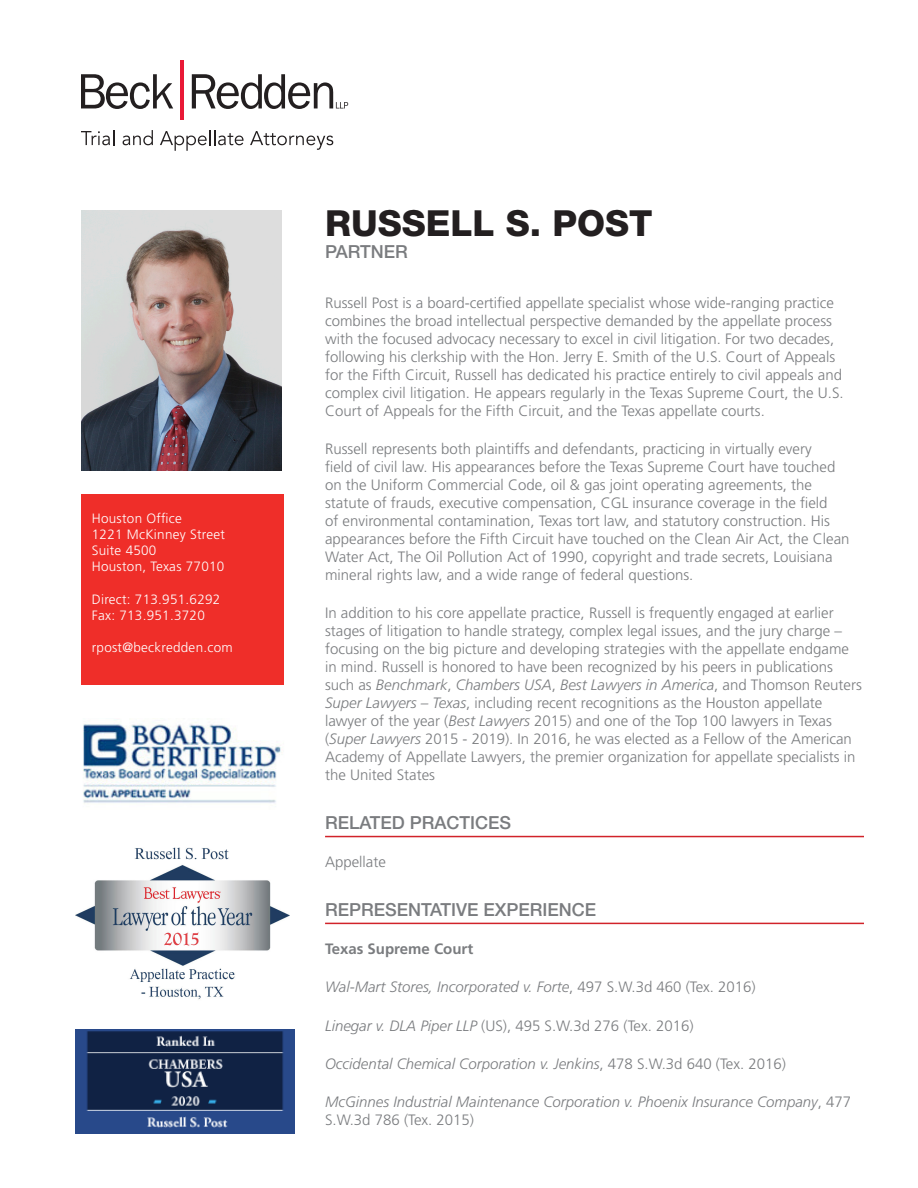
<style>
.page{position:relative;width:918px;height:1188px;background:#fff}
.page>*{position:absolute;margin:0;border:0;box-sizing:border-box;transform-origin:0 0}
.Main_Name{font:800 36px "Helvetica Neue LT Std";color:#231f20}
.Sub_Heads_with_Rule{font:500 18px "Helvetica Neue LT Std";color:#7a7c7f}
.Main_Body_Txt{font:300 15px/18px "Frutiger LT Std";color:#7a7c7f}
.Main_Body_Txt-2{font:italic 300 15px/18px "Frutiger LT Std";color:#7a7c7f}
.Main_Body_Txt-3{font:700 15px "Frutiger LT Std";color:#7a7c7f}
.Address_Info{font:300 13.5px/16.2px "Frutiger LT Std";letter-spacing:.02em;color:#fff}
.s1{font-style:italic}
.s2{font-style:normal}
</style>
<div class="page">
<hr style="left:180px;top:61px;width:4px;height:59px;background:#e91936">
<svg style="left:81px;top:74px;width:92px;height:35px"></svg>
<svg style="left:192px;top:74px;width:156px;height:35px"></svg>
<svg style="left:81px;top:130px;width:33px;height:15px"></svg>
<svg style="left:123px;top:130px;width:30px;height:15px"></svg>
<svg style="left:160px;top:130px;width:84px;height:21px"></svg>
<svg style="left:250px;top:131px;width:83px;height:19px"></svg>
<div style="left:81px;top:494px;width:203px;height:191px;background:#ef2e29"></div>
<hr style="left:325px;top:836px;width:539px;height:1px;background:#d1232a">
<hr style="left:325px;top:923px;width:539px;height:1px;background:#d1232a">
<img style="left:83px;top:724px;width:198px;height:79px">
<img style="left:81px;top:210px;width:201px;height:261px">
<img style="left:75px;top:847px;width:214px;height:153px">
<img style="left:75px;top:1029px;width:220px;height:105px">
<p class="Address_Info" style="left:92px;top:510px;width:92px">Houston Office</p>
<p class="Address_Info" style="left:92px;top:526px;width:135px">1221 McKinney Street</p>
<p class="Address_Info" style="left:92px;top:543px;width:134px">Suite 4500<br>Houston, Texas 77010</p>
<p class="Address_Info" style="left:92px;top:591px;width:130px">Direct: 713.951.6292<br>Fax: 713.951.3720</p>
<p class="Address_Info" style="left:92px;top:640px;width:142px">rpost@beckredden.com</p>
<p class="Main_Name" style="left:325px;top:202px;width:329px">RUSSELL S. POST</p>
<p class="Sub_Heads_with_Rule" style="left:325px;top:241px;width:84px">PARTNER</p>
<p class="Main_Body_Txt" style="left:325px;top:294px;width:520px">Russell Post is a board-certified appellate specialist whose wide-ranging practice combines the broad intellectual perspective demanded by the appellate process with the focused advocacy necessary to excel in civil litigation. For two decades, following his clerkship with the Hon. Jerry E. Smith of the U.S. Court of Appeals for the Fifth Circuit, Russell has dedicated his practice entirely to civil appeals and complex civil litigation. He appears regularly in the Texas Supreme Court, the U.S.<br>Court of Appeals for the Fifth Circuit, and the Texas appellate courts.</p>
<p class="Main_Body_Txt" style="left:325px;top:440px;width:526px">Russell represents both plaintiffs and defendants, practicing in virtually every<br>field of civil law. His appearances before the Texas Supreme Court have touched on the Uniform Commercial Code, oil &amp; gas joint operating agreements, the statute of frauds, executive compensation, CGL insurance coverage in the field<br>of environmental contamination, Texas tort law, and statutory construction. His appearances before the Fifth Circuit have touched on the Clean Air Act, the Clean Water Act, The Oil Pollution Act of 1990, copyright and trade secrets, Louisiana mineral rights law, and a wide range of federal questions.</p>
<p class="Main_Body_Txt" style="left:325px;top:604px;width:538px">In addition to his core appellate practice, Russell is frequently engaged at earlier stages of litigation to handle strategy, complex legal issues, and the jury charge – focusing on the big picture and developing strategies with the appellate endgame in mind. Russell is honored to have been recognized by his peers in publications such as <span class="s1">Benchmark</span>, <span class="s1">Chambers USA</span>, <span class="s1">Best Lawyers in America</span>, and Thomson Reuters <span class="s1">Super Lawyers – Texas</span>, including recent recognitions as the Houston appellate lawyer of the year (<span class="s1">Best Lawyers</span> 2015) and one of the Top 100 lawyers in Texas (<span class="s1">Super Lawyers</span> 2015 - 2019). In 2016, he was elected as a Fellow of the American Academy of Appellate Lawyers, the premier organization for appellate specialists in the United States</p>
<p class="Sub_Heads_with_Rule" style="left:325px;top:812px;width:188px">RELATED PRACTICES</p>
<p class="Main_Body_Txt" style="left:325px;top:853px;width:62px">Appellate</p>
<p class="Sub_Heads_with_Rule" style="left:325px;top:899px;width:273px">REPRESENTATIVE EXPERIENCE</p>
<p class="Main_Body_Txt-3" style="left:325px;top:940px;width:150px">Texas Supreme Court</p>
<p class="Main_Body_Txt-2" style="left:325px;top:978px;width:432px">Wal-Mart Stores, Incorporated v. Forte<span class="s2">, 497 S.W.3d 460 (Tex. 2016)</span></p>
<p class="Main_Body_Txt" style="left:325px;top:1017px;width:370px"><span class="s1">Linegar v. DLA Piper LLP</span> (US), 495 S.W.3d 276 (Tex. 2016)</p>
<p class="Main_Body_Txt-2" style="left:325px;top:1055px;width:462px">Occidental Chemical Corporation v. Jenkins<span class="s2">, 478 S.W.3d 640 (Tex. 2016)</span></p>
<p class="Main_Body_Txt-2" style="left:325px;top:1093px;width:528px">McGinnes Industrial Maintenance Corporation v. Phoenix Insurance Company<span class="s2">, 477<br>S.W.3d 786 (Tex. 2015)</span></p>
</div>
